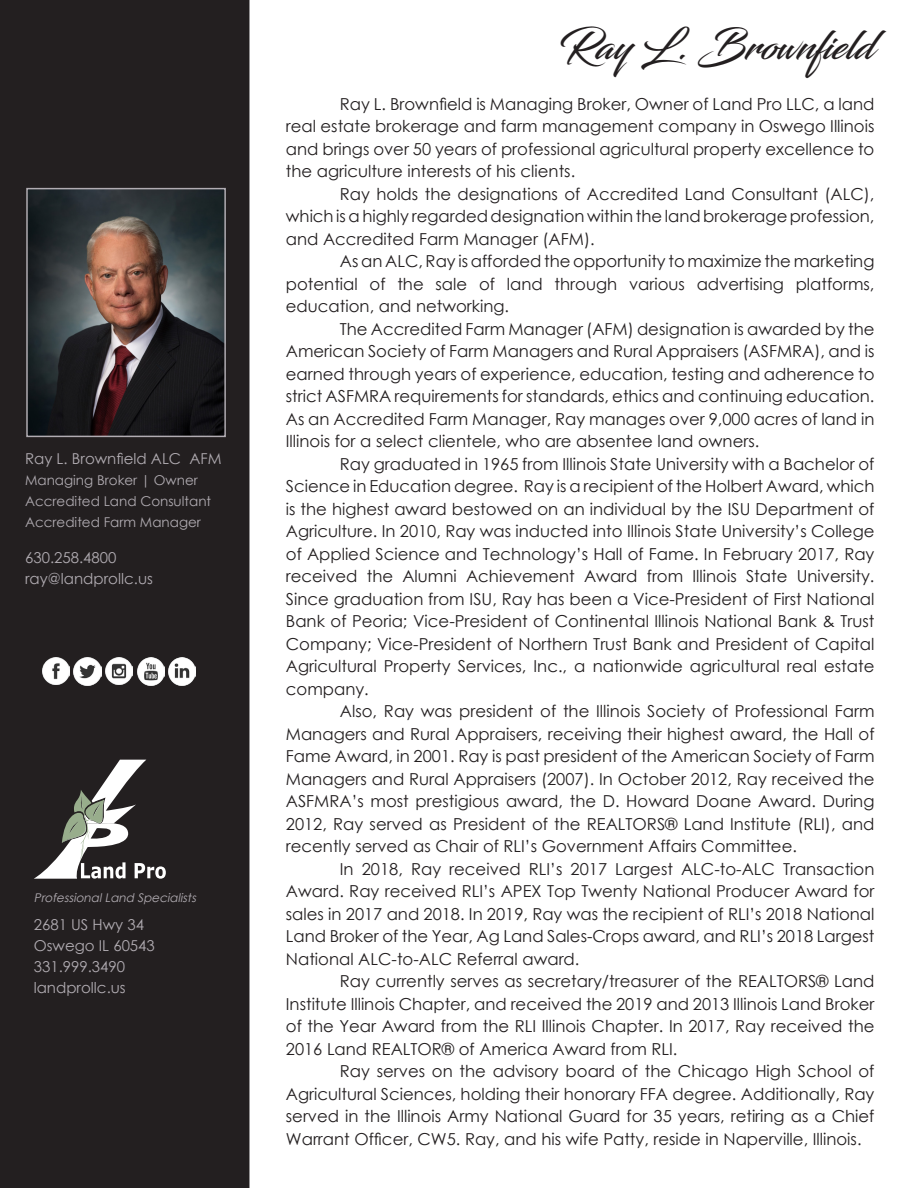
<style>
.page{position:relative;width:918px;height:1188px;background:#fff}
.page>*{position:absolute;margin:0;border:0;box-sizing:border-box;transform-origin:0 0}
.t1{font:39px "Blacksword";color:#231f20}
.t2{font:16.5px/22.5px "Century Gothic";color:#231f20;text-align:justify}
.t3{font:15px "Century Gothic";color:#b1acb2}
.t4{font:13.5px "Century Gothic";color:#b1acb2}
.t5{font:italic 12px "Century Gothic";color:#b1acb2}
</style>
<div class="page">
<div style="left:1px;top:1px;width:248px;height:1186px;background:#231f20"></div>
<div style="left:0;top:0;width:249px;height:1188px;border:2px solid #231f20"></div>
<svg style="left:34px;top:760px;width:132px;height:119px"></svg>
<img style="left:29px;top:191px;width:194px;height:243px">
<div style="left:26px;top:188px;width:200px;height:249px;border:2px solid #b1acb2"></div>
<img style="left:169px;top:658px;width:27px;height:28px">
<img style="left:74px;top:657px;width:27px;height:28px">
<img style="left:105px;top:658px;width:28px;height:26px">
<img style="left:137px;top:658px;width:27px;height:28px">
<img style="left:42px;top:657px;width:28px;height:28px">
<p class="t3" style="left:25px;top:448px;width:198px">Ray L. Brownfield ALC AFM</p>
<p class="t4" style="left:25px;top:470px;width:174px">Managing Broker | Owner</p>
<p class="t4" style="left:25px;top:491px;width:188px">Accredited Land Consultant</p>
<p class="t4" style="left:25px;top:512px;width:177px">Accredited Farm Manager</p>
<p class="t3" style="left:25px;top:547px;width:93px">630.258.4800</p>
<p class="t3" style="left:25px;top:568px;width:129px">ray@landprollc.us</p>
<p class="t5" style="left:34px;top:889px;width:166px">Professional Land Specialists</p>
<p class="t3" style="left:34px;top:914px;width:112px">2681 US Hwy 34</p>
<p class="t3" style="left:34px;top:935px;width:123px">Oswego IL 60543</p>
<p class="t3" style="left:34px;top:956px;width:93px">331.999.3490</p>
<p class="t3" style="left:34px;top:977px;width:94px">landprollc.us</p>
<p class="t1" style="left:560px;top:23px;width:316px">Ray L. Brownfield</p>
<p class="t2" style="left:286px;top:92px;width:590px;text-indent:54px">Ray L. Brownfield is Managing Broker, Owner of Land Pro LLC, a land real estate brokerage and farm management company in Oswego Illinois and brings over 50 years of professional agricultural property excellence to the agriculture interests of his clients.</p>
<p class="t2" style="left:286px;top:182px;width:590px;text-indent:54px">Ray holds the designations of Accredited Land Consultant (ALC), which is a highly regarded designation within the land brokerage profession, and Accredited Farm Manager (AFM).</p>
<p class="t2" style="left:286px;top:250px;width:590px;text-indent:54px">As an ALC, Ray is afforded the opportunity to maximize the marketing potential of the sale of land through various advertising platforms, education, and networking.</p>
<p class="t2" style="left:286px;top:317px;width:590px;text-indent:54px">The Accredited Farm Manager (AFM) designation is awarded by the American Society of Farm Managers and Rural Appraisers (ASFMRA), and is earned through years of experience, education, testing and adherence to strict ASFMRA requirements for standards, ethics and continuing education.<br>As an Accredited Farm Manager, Ray manages over 9,000 acres of land in Illinois for a select clientele, who are absentee land owners.</p>
<p class="t2" style="left:286px;top:452px;width:590px;text-indent:54px">Ray graduated in 1965 from Illinois State University with a Bachelor of Science in Education degree. Ray is a recipient of the Holbert Award, which is the highest award bestowed on an individual by the ISU Department of Agriculture. In 2010, Ray was inducted into Illinois State University’s College of Applied Science and Technology’s Hall of Fame. In February 2017, Ray received the Alumni Achievement Award from Illinois State University.<br>Since graduation from ISU, Ray has been a Vice-President of First National Bank of Peoria; Vice-President of Continental Illinois National Bank &amp; Trust Company; Vice-President of Northern Trust Bank and President of Capital Agricultural Property Services, Inc., a nationwide agricultural real estate company.</p>
<p class="t2" style="left:286px;top:700px;width:590px;text-indent:54px">Also, Ray was president of the Illinois Society of Professional Farm Managers and Rural Appraisers, receiving their highest award, the Hall of Fame Award, in 2001. Ray is past president of the American Society of Farm Managers and Rural Appraisers (2007). In October 2012, Ray received the ASFMRA’s most prestigious award, the D. Howard Doane Award. During 2012, Ray served as President of the REALTORS® Land Institute (RLI), and recently served as Chair of RLI’s Government Affairs Committee.</p>
<p class="t2" style="left:286px;top:857px;width:590px;text-indent:54px">In 2018, Ray received RLI’s 2017 Largest ALC-to-ALC Transaction Award. Ray received RLI’s APEX Top Twenty National Producer Award for sales in 2017 and 2018. In 2019, Ray was the recipient of RLI’s 2018 National Land Broker of the Year, Ag Land Sales-Crops award, and RLI’s 2018 Largest National ALC-to-ALC Referral award.</p>
<p class="t2" style="left:286px;top:970px;width:590px;text-indent:54px">Ray currently serves as secretary/treasurer of the REALTORS® Land Institute Illinois Chapter, and received the 2019 and 2013 Illinois Land Broker of the Year Award from the RLI Illinois Chapter. In 2017, Ray received the 2016 Land REALTOR® of America Award from RLI.</p>
<p class="t2" style="left:286px;top:1060px;width:590px;text-indent:54px">Ray serves on the advisory board of the Chicago High School of Agricultural Sciences, holding their honorary FFA degree. Additionally, Ray served in the Illinois Army National Guard for 35 years, retiring as a Chief Warrant Officer, CW5. Ray, and his wife Patty, reside in Naperville, Illinois.</p>
</div>
